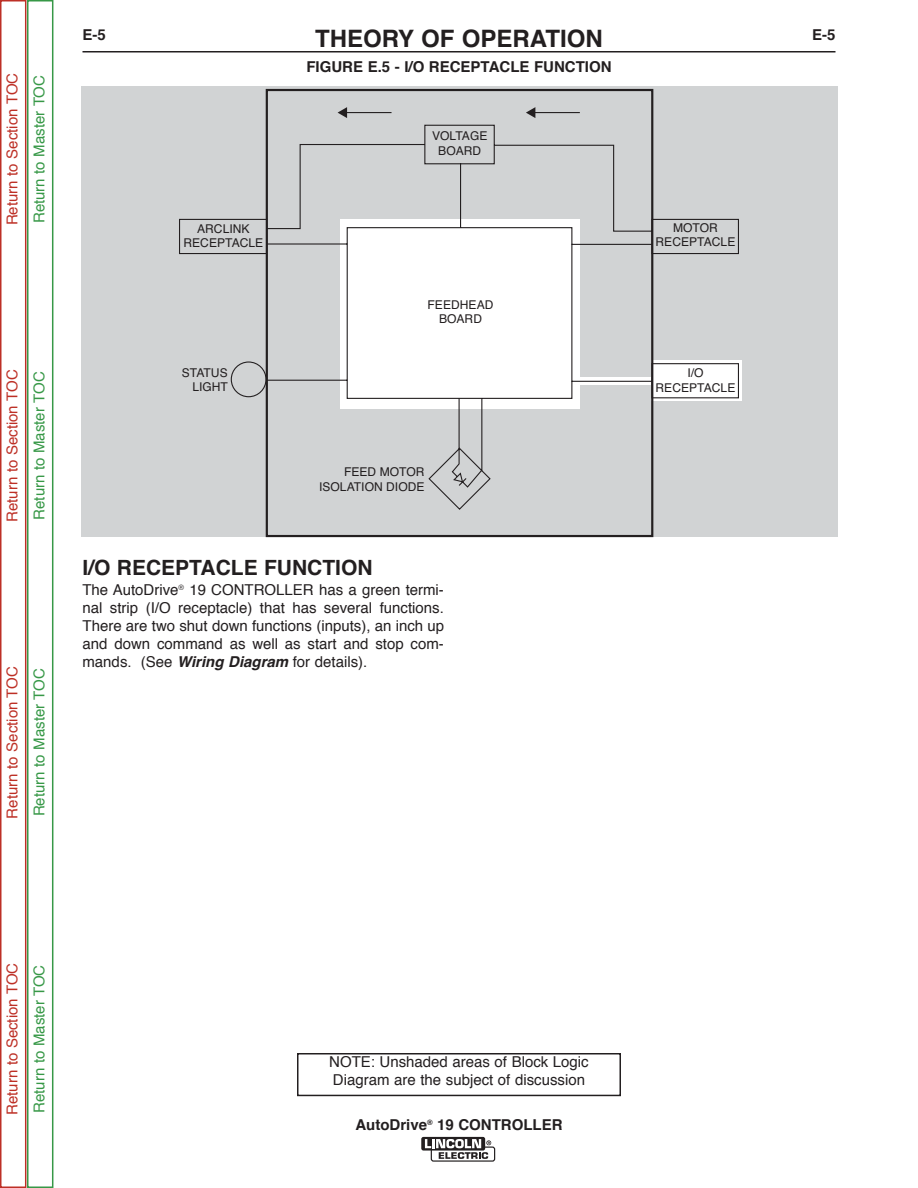
<style>
.page{position:relative;width:918px;height:1188px;background:#fff}
.page>*{position:absolute;margin:0;border:0;box-sizing:border-box;transform-origin:0 0}
.t1{font:700 24px "Helvetica";color:#231f20}
.t2{font:700 21px "Helvetica";color:#231f20}
.t3{font:15px/18px "Helvetica";color:#231f20;text-align:justify}
.t4{font:15px "Helvetica";color:#bd3026}
.t5{font:15px "Helvetica";color:#379847}
.t6{font:700 15px "Helvetica";color:#231f20}
.t7{font:12.15px/14.5px "Helvetica";color:#231f20;text-align:center}
.s1{font-weight:700;font-style:italic}
</style>
<div class="page">
<div style="left:81px;top:87px;width:756px;height:450px;background:#d1d3d4"></div>
<hr style="left:82px;top:51px;width:754px;height:1px;background:#231f20">
<div style="left:421px;top:1137px;width:64px;height:14px;background:#231f20;border-radius:2px"></div>
<svg style="left:425px;top:1139px;width:70px;height:22px"></svg>
<svg style="left:179px;top:111px;width:561px;height:400px"></svg>
<svg style="left:338px;top:107px;width:9px;height:11px"></svg>
<hr style="left:534px;top:112px;width:46px;height:1px;background:#231f20">
<svg style="left:526px;top:107px;width:9px;height:11px"></svg>
<div style="left:297px;top:1053px;width:324px;height:43px;border:2px solid #231f20"></div>
<div style="left:0;top:0;width:26px;height:1188px;border:2px solid #bd3026"></div>
<div style="left:27px;top:0;width:26px;height:1188px;border:2px solid #379847"></div>
<p class="t4" style="left:6px;top:225px;width:154px;rotate:-90deg">Return to Section TOC</p>
<p class="t5" style="left:33px;top:223px;width:150px;rotate:-90deg">Return to Master TOC</p>
<p class="t4" style="left:6px;top:522px;width:154px;rotate:-90deg">Return to Section TOC</p>
<p class="t5" style="left:33px;top:520px;width:150px;rotate:-90deg">Return to Master TOC</p>
<p class="t4" style="left:6px;top:819px;width:154px;rotate:-90deg">Return to Section TOC</p>
<p class="t5" style="left:33px;top:816px;width:150px;rotate:-90deg">Return to Master TOC</p>
<p class="t6" style="left:83px;top:28px;width:25px">E-5</p>
<h1 class="t1" style="left:315px;top:28px;width:289px">THEORY OF OPERATION</h1>
<p class="t6" style="left:812px;top:28px;width:25px">E-5</p>
<p class="t6" style="left:306px;top:61px;width:307px">FIGURE E.5 - I/O RECEPTACLE FUNCTION</p>
<p class="t7" style="left:183px;top:222px;width:81px">ARCLINK<br>RECEPTACLE</p>
<p class="t7" style="left:182px;top:366px;width:48px;text-align:right">STATUS<br>LIGHT</p>
<p class="t7" style="left:432px;top:130px;width:57px">VOLTAGE<br>BOARD</p>
<p class="t7" style="left:428px;top:298px;width:67px">FEEDHEAD<br>BOARD</p>
<p class="t7" style="left:319px;top:466px;width:107px;text-align:right">FEED MOTOR<br>ISOLATION DIODE</p>
<h2 class="t2" style="left:83px;top:558px;width:292px">I/O RECEPTACLE FUNCTION</h2>
<p class="t3" style="left:83px;top:582px;width:363px">The AutoDrive<sup>®</sup> 19 CONTROLLER has a green termi&shy;nal strip (I/O receptacle) that has several functions.<br>There are two shut down functions (inputs), an inch up and down command as well as start and stop com&shy;mands. (See <span class="s1">Wiring Diagram</span> for details).</p>
<p class="t7" style="left:656px;top:222px;width:81px">MOTOR<br>RECEPTACLE</p>
<p class="t7" style="left:656px;top:367px;width:81px">I/O<br>RECEPTACLE</p>
<p class="t4" style="left:6px;top:1115px;width:154px;rotate:-90deg">Return to Section TOC</p>
<p class="t5" style="left:33px;top:1113px;width:150px;rotate:-90deg">Return to Master TOC</p>
<p class="t3" style="left:329px;top:1054px;width:261px">NOTE: Unshaded areas of Block Logic<br>Diagram are the subject of discussion</p>
<p class="t6" style="left:355px;top:1118px;width:209px">AutoDrive<sup>®</sup> 19 CONTROLLER</p>
</div>
